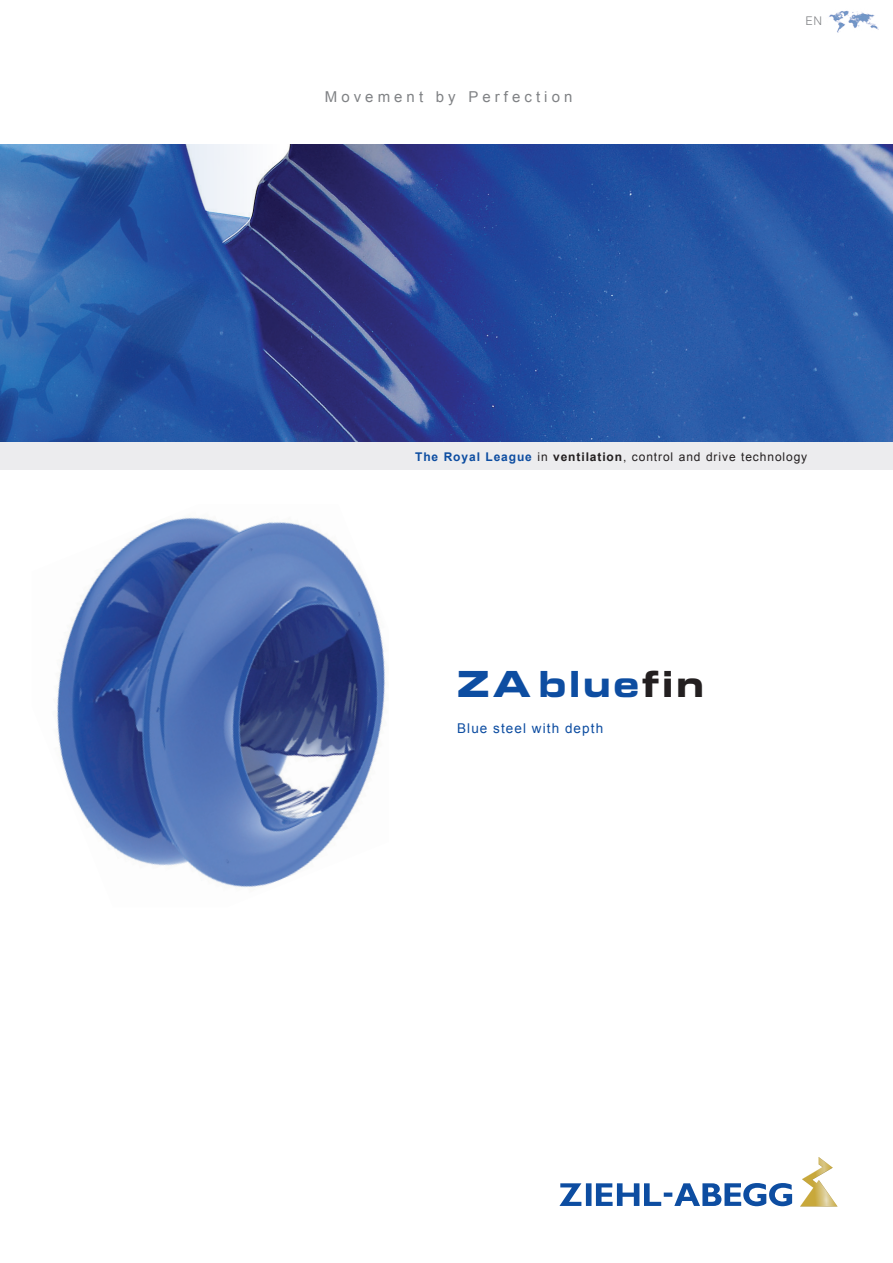
<style>
.page{position:relative;width:893px;height:1263px;background:#fff}
.page>*{position:absolute;margin:0;border:0;box-sizing:border-box;transform-origin:0 0}
.t1{font:36px "Eurostile Bold Extended Two";letter-spacing:.07em;color:#0d4da1;scale:.96 1}
.t2{font:15px "Arial";letter-spacing:.27em;color:#808285}
.t3{font:13.5px "Arial";letter-spacing:.08em;color:#0d4da1}
.t4{font:12px "Arial";letter-spacing:.075em;color:#231f20}
.t5{font:300 12px "Arial MT Std";color:#808285}
.s1{font-weight:700;color:#0d4da1}
.s2{font-weight:700}
.s3{color:#231f20}
</style>
<div class="page">
<img style="left:373px;top:144px;width:520px;height:298px">
<img style="left:0;top:144px;width:373px;height:298px">
<div style="left:0;top:442px;width:893px;height:28px;background:#ececee"></div>
<img style="left:829px;top:10px;width:49px;height:23px">
<svg style="left:559px;top:1183px;width:233px;height:23px"></svg>
<svg style="left:800px;top:1157px;width:38px;height:50px"></svg>
<img style="left:57px;top:517px;width:329px;height:371px">
<p class="t2" style="left:325px;top:87px;width:249px">Movement by Perfection</p>
<p class="t5" style="left:805px;top:14px;width:18px">EN</p>
<p class="t4" style="left:415px;top:449px;width:394px"><span class="s1">The Royal League</span> in <span class="s2">ventilation</span>, control and drive technology</p>
<h1 class="t1" style="left:457px;top:659px;width:259px">ZA blue<span class="s3">fin</span></h1>
<p class="t3" style="left:457px;top:720px;width:148px">Blue steel with depth</p>
</div>
